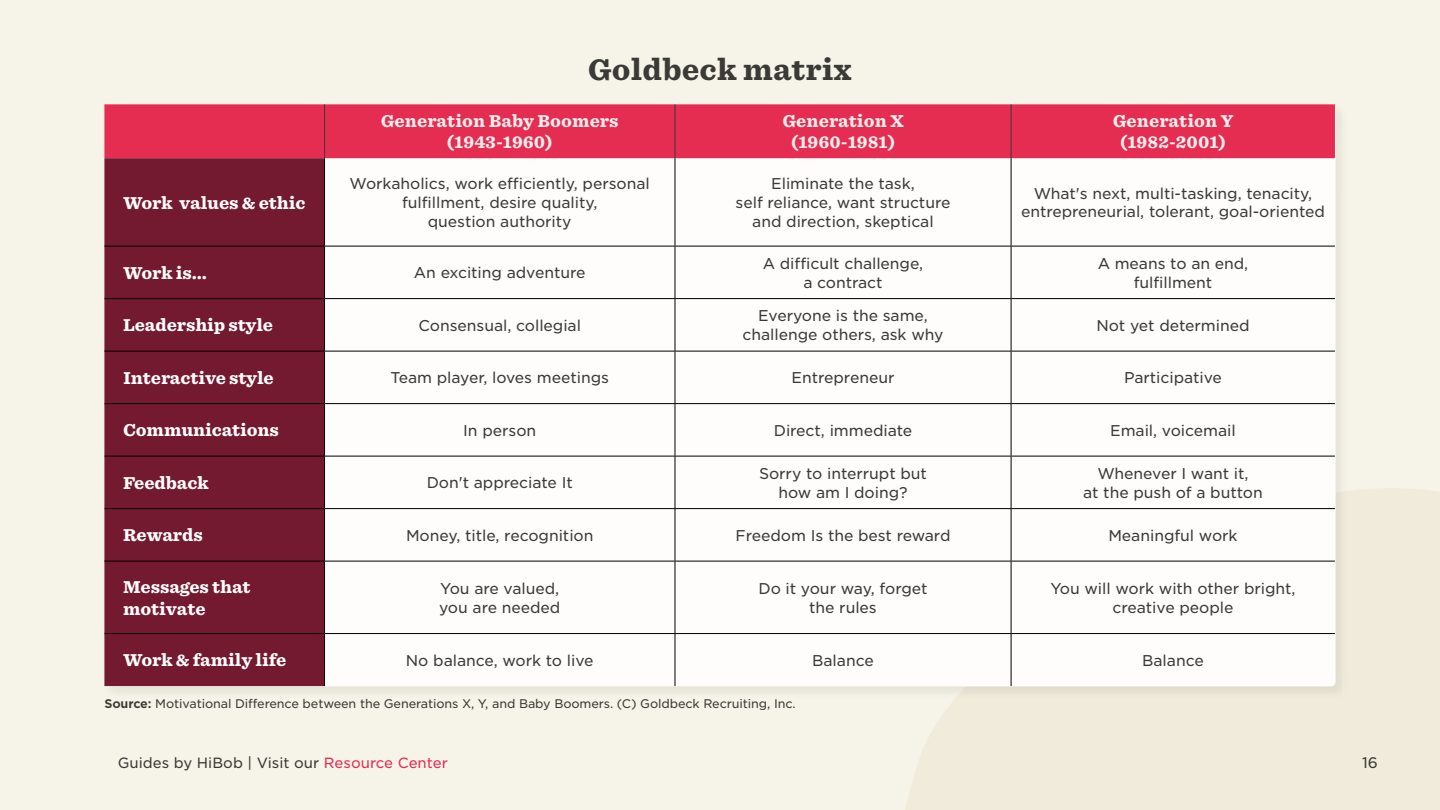
<style>
.page{position:relative;width:1440px;height:810px;background:#f6f3e8}
.page>*{position:absolute;margin:0;border:0;box-sizing:border-box;transform-origin:0 0}
.H2_Sub_title{font:900 28.5px "Sentinel S Sm";color:#3a3a37}
.H3_Sub_title{font:900 16.5px/21.8px "Sentinel S Sm";letter-spacing:-.01em;color:#fff}
.H3_Sub_title-2{font:900 16.5px/21px "Sentinel S Sm";color:#efeeed;text-align:center}
.H3_Sub_title-3{font:15px/18.8px "Gotham S Sm";letter-spacing:-.005em;color:#3a3a37;text-align:center}
.t1{font:14.7px "Gotham S Sm";color:#3a3a37}
.t2{font:14.25px "Gotham S Sm";color:#3a3a37}
.Body_text{font:12px "Gotham S Sm";letter-spacing:-.01em;color:#3a3a37}
.s1{font-weight:700}
.s2{color:#e52c51}
</style>
<div class="page">
<div style="left:905px;top:488px;width:535px;height:322px;background:#f0ebdb"></div>
<div style="left:102px;top:101px;width:1247px;height:599px;background:#000;opacity:.07"></div>
<div style="left:104px;top:104px;width:1232px;height:582px;background:#fffdfb;border-radius:4px"></div>
<div style="left:104px;top:104px;width:1231px;height:54px;background:#e52c51"></div>
<div style="left:104px;top:158px;width:220px;height:528px;background:#731a30"></div>
<hr style="left:324px;top:158px;width:1px;height:88px;background:#000">
<hr style="left:675px;top:158px;width:1px;height:88px;background:#000">
<hr style="left:1011px;top:158px;width:1px;height:88px;background:#000">
<hr style="left:104px;top:246px;width:221px;height:1px;background:#000">
<hr style="left:325px;top:246px;width:350px;height:1px;background:#000">
<hr style="left:324px;top:246px;width:1px;height:52px;background:#000">
<hr style="left:675px;top:246px;width:336px;height:1px;background:#000">
<hr style="left:675px;top:246px;width:1px;height:52px;background:#000">
<hr style="left:1011px;top:246px;width:324px;height:1px;background:#000">
<hr style="left:1011px;top:246px;width:1px;height:52px;background:#000">
<hr style="left:104px;top:298px;width:221px;height:1px;background:#000">
<hr style="left:325px;top:298px;width:350px;height:1px;background:#000">
<hr style="left:324px;top:299px;width:1px;height:52px;background:#000">
<hr style="left:675px;top:298px;width:336px;height:1px;background:#000">
<hr style="left:675px;top:299px;width:1px;height:52px;background:#000">
<hr style="left:1011px;top:298px;width:324px;height:1px;background:#000">
<hr style="left:1011px;top:299px;width:1px;height:52px;background:#000">
<hr style="left:104px;top:351px;width:221px;height:1px;background:#000">
<hr style="left:325px;top:351px;width:350px;height:1px;background:#000">
<hr style="left:324px;top:351px;width:1px;height:52px;background:#000">
<hr style="left:675px;top:351px;width:336px;height:1px;background:#000">
<hr style="left:675px;top:351px;width:1px;height:52px;background:#000">
<hr style="left:1011px;top:351px;width:324px;height:1px;background:#000">
<hr style="left:1011px;top:351px;width:1px;height:52px;background:#000">
<hr style="left:104px;top:403px;width:221px;height:1px;background:#000">
<hr style="left:325px;top:403px;width:350px;height:1px;background:#000">
<hr style="left:324px;top:404px;width:1px;height:52px;background:#000">
<hr style="left:675px;top:403px;width:336px;height:1px;background:#000">
<hr style="left:675px;top:404px;width:1px;height:52px;background:#000">
<hr style="left:1011px;top:403px;width:324px;height:1px;background:#000">
<hr style="left:1011px;top:404px;width:1px;height:52px;background:#000">
<hr style="left:104px;top:456px;width:221px;height:1px;background:#000">
<hr style="left:325px;top:456px;width:350px;height:1px;background:#000">
<hr style="left:324px;top:456px;width:1px;height:52px;background:#000">
<hr style="left:675px;top:456px;width:336px;height:1px;background:#000">
<hr style="left:675px;top:456px;width:1px;height:52px;background:#000">
<hr style="left:1011px;top:456px;width:324px;height:1px;background:#000">
<hr style="left:1011px;top:456px;width:1px;height:52px;background:#000">
<hr style="left:104px;top:508px;width:221px;height:1px;background:#000">
<hr style="left:325px;top:508px;width:350px;height:1px;background:#000">
<hr style="left:324px;top:509px;width:1px;height:52px;background:#000">
<hr style="left:675px;top:508px;width:336px;height:1px;background:#000">
<hr style="left:675px;top:509px;width:1px;height:52px;background:#000">
<hr style="left:1011px;top:508px;width:324px;height:1px;background:#000">
<hr style="left:1011px;top:509px;width:1px;height:52px;background:#000">
<hr style="left:104px;top:561px;width:221px;height:1px;background:#000">
<hr style="left:325px;top:561px;width:350px;height:1px;background:#000">
<hr style="left:324px;top:561px;width:1px;height:72px;background:#000">
<hr style="left:675px;top:561px;width:336px;height:1px;background:#000">
<hr style="left:675px;top:561px;width:1px;height:72px;background:#000">
<hr style="left:1011px;top:561px;width:324px;height:1px;background:#000">
<hr style="left:1011px;top:561px;width:1px;height:72px;background:#000">
<hr style="left:104px;top:633px;width:221px;height:1px;background:#000">
<hr style="left:325px;top:633px;width:350px;height:1px;background:#000">
<hr style="left:324px;top:634px;width:1px;height:52px;background:#000">
<hr style="left:675px;top:633px;width:336px;height:1px;background:#000">
<hr style="left:675px;top:634px;width:1px;height:52px;background:#000">
<hr style="left:1011px;top:633px;width:324px;height:1px;background:#000">
<hr style="left:1011px;top:634px;width:1px;height:52px;background:#000">
<hr style="left:675px;top:104px;width:1px;height:54px;background:#3a3a37">
<hr style="left:1011px;top:104px;width:1px;height:54px;background:#3a3a37">
<hr style="left:324px;top:104px;width:1px;height:54px;background:#3a3a37">
<h3 class="H3_Sub_title" style="left:123px;top:192px;width:184px">Work values &amp; ethic</h3>
<h3 class="H3_Sub_title" style="left:123px;top:262px;width:85px">Work is...</h3>
<h2 class="H2_Sub_title" style="left:588px;top:47px;width:266px">Goldbeck matrix</h2>
<h3 class="H3_Sub_title-2" style="left:381px;top:111px;width:240px">Generation Baby Boomers )1943-1960(</h3>
<h3 class="H3_Sub_title-2" style="left:782px;top:111px;width:123px">Generation X )1960-1981(</h3>
<h3 class="H3_Sub_title-2" style="left:1113px;top:111px;width:122px">Generation Y</h3>
<h3 class="H3_Sub_title-2" style="left:1120px;top:132px;width:108px">)1982-2001(</h3>
<h3 class="H3_Sub_title-3" style="left:350px;top:174px;width:302px">Workaholics, work efficiently, personal fulfillment, desire quality,<br>question authority</h3>
<h3 class="H3_Sub_title-3" style="left:736px;top:174px;width:216px">Eliminate the task,<br>self reliance, want structure and direction, skeptical</h3>
<h3 class="H3_Sub_title-3" style="left:1021px;top:183px;width:306px">What s' next, multi-tasking, tenacity, entrepreneurial, tolerant, goal-oriented</h3>
<h3 class="H3_Sub_title-3" style="left:763px;top:254px;width:162px">A difficult challenge,</h3>
<h3 class="H3_Sub_title-3" style="left:1098px;top:254px;width:152px">A means to an end,</h3>
<h3 class="H3_Sub_title-3" style="left:1134px;top:273px;width:80px">fulfillment</h3>
<h3 class="H3_Sub_title-3" style="left:414px;top:263px;width:173px">An exciting adventure</h3>
<h3 class="H3_Sub_title-3" style="left:803px;top:273px;width:81px">a contract</h3>
<h3 class="H3_Sub_title-3" style="left:758px;top:306px;width:171px">Everyone is the same,</h3>
<h3 class="H3_Sub_title" style="left:123px;top:314px;width:152px">Leadership style</h3>
<h3 class="H3_Sub_title-3" style="left:1096px;top:316px;width:155px">Not yet determined</h3>
<h3 class="H3_Sub_title-3" style="left:418px;top:316px;width:164px">Consensual, collegial</h3>
<h3 class="H3_Sub_title-3" style="left:742px;top:325px;width:203px">challenge others, ask why</h3>
<h3 class="H3_Sub_title" style="left:123px;top:367px;width:152px">Interactive style</h3>
<h3 class="H3_Sub_title-3" style="left:390px;top:368px;width:220px">Team player, loves meetings</h3>
<h3 class="H3_Sub_title-3" style="left:792px;top:368px;width:104px">Entrepreneur</h3>
<h3 class="H3_Sub_title" style="left:123px;top:419px;width:157px">Communications</h3>
<h3 class="H3_Sub_title-3" style="left:463px;top:421px;width:75px">In person</h3>
<h3 class="H3_Sub_title-3" style="left:774px;top:421px;width:140px">Direct, immediate</h3>
<h3 class="H3_Sub_title" style="left:123px;top:472px;width:87px">Feedback</h3>
<h3 class="H3_Sub_title-3" style="left:427px;top:473px;width:148px">Don t' appreciate It</h3>
<h3 class="H3_Sub_title-3" style="left:759px;top:464px;width:170px">Sorry to interrupt but</h3>
<h3 class="H3_Sub_title-3" style="left:778px;top:483px;width:131px">how am I doing?</h3>
<h3 class="H3_Sub_title" style="left:123px;top:524px;width:81px">Rewards</h3>
<h3 class="H3_Sub_title" style="left:123px;top:576px;width:129px">Messages that motivate</h3>
<h3 class="H3_Sub_title-3" style="left:439px;top:579px;width:123px;text-align:left">You are valued, you are needed</h3>
<h3 class="H3_Sub_title-3" style="left:758px;top:579px;width:171px">Do it your way, forget</h3>
<h3 class="H3_Sub_title-3" style="left:406px;top:526px;width:189px">Money, title, recognition</h3>
<h3 class="H3_Sub_title-3" style="left:736px;top:526px;width:217px">Freedom Is the best reward</h3>
<h3 class="H3_Sub_title-3" style="left:809px;top:598px;width:69px">the rules</h3>
<h3 class="H3_Sub_title" style="left:123px;top:649px;width:165px">Work &amp; family life</h3>
<h3 class="H3_Sub_title-3" style="left:406px;top:651px;width:189px">No balance, work to live</h3>
<p class="Body_text" style="left:104px;top:696px;width:693px"><span class="s1">Source:</span> Motivational Difference between the Generations X Y, , and Baby Boomers (. C) Goldbeck Recruiting, Inc.</p>
<p class="t2" style="left:118px;top:753px;width:332px">Guides by HiBob | Visit our <span class="s2">Resource Center</span></p>
<h3 class="H3_Sub_title-3" style="left:812px;top:651px;width:63px">Balance</h3>
<h3 class="H3_Sub_title-3" style="left:1124px;top:368px;width:99px">Participative</h3>
<h3 class="H3_Sub_title-3" style="left:1110px;top:421px;width:127px">Email, voicemail</h3>
<h3 class="H3_Sub_title-3" style="left:1083px;top:464px;width:181px">Whenever I want it,<br>at the push of a button</h3>
<h3 class="H3_Sub_title-3" style="left:1108px;top:526px;width:131px">Meaningful work</h3>
<h3 class="H3_Sub_title-3" style="left:1050px;top:579px;width:247px">You will work with other bright, creative people</h3>
<h3 class="H3_Sub_title-3" style="left:1142px;top:651px;width:63px">Balance</h3>
<p class="t1" style="left:1362px;top:753px;width:17px">16</p>
</div>
